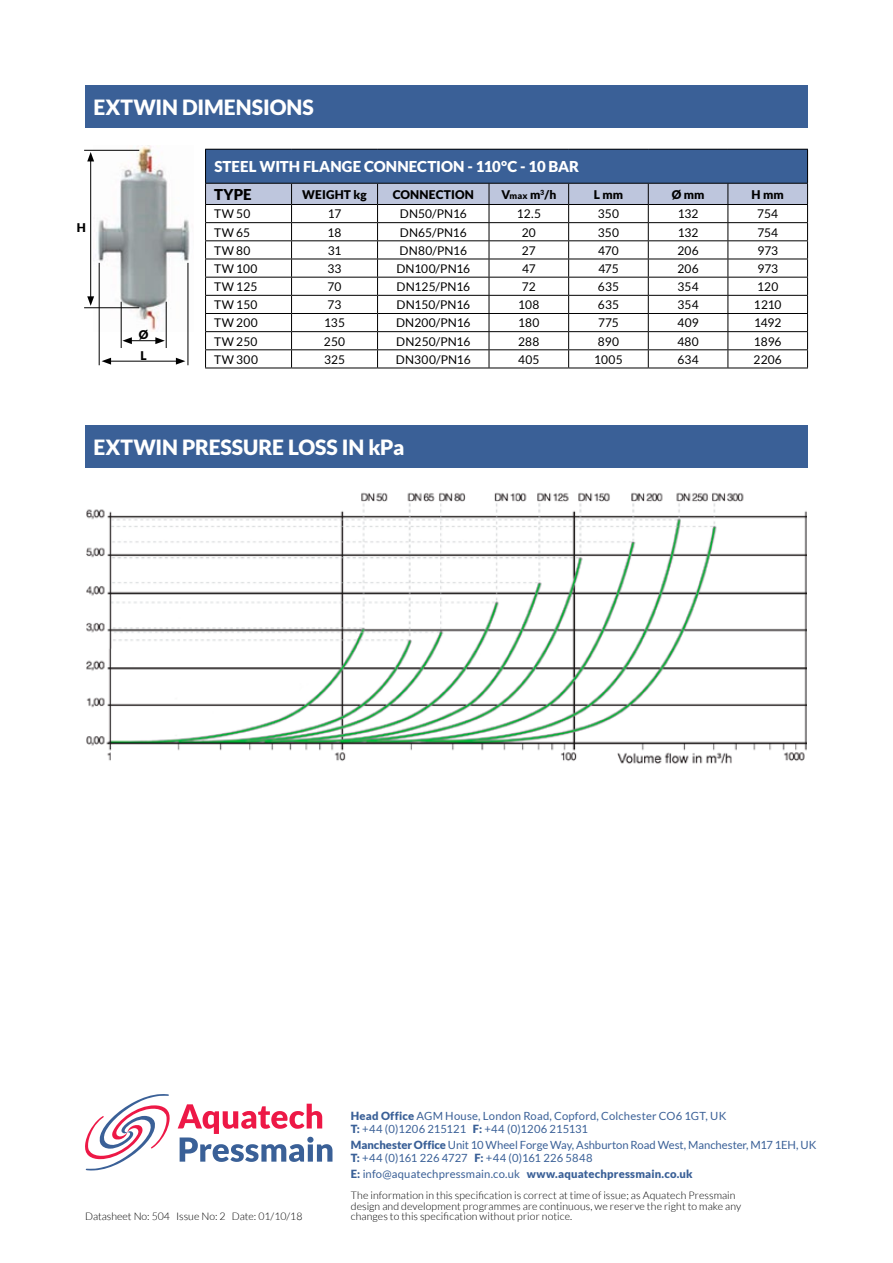
<style>
.page{position:relative;width:893px;height:1263px;background:#fff}
.page>*{position:absolute;margin:0;border:0;box-sizing:border-box;transform-origin:0 0}
.t1{font:900 21px "Lato";letter-spacing:-.005em;color:#fff}
.t2{font:900 15px "Lato";color:#fff}
.t3{font:900 15px "Lato";color:#000}
.t4{font:12px "Lato";letter-spacing:.01em;color:#000}
.t5{font:900 12px "Lato";letter-spacing:.01em;color:#000}
.t6{font:12px "Lato";letter-spacing:-.01em;color:#000}
.t7{font:11.25px/12.3px "Lato";letter-spacing:.005em;color:#3a6097}
.t8{font:900 11.25px "Lato";letter-spacing:.015em;color:#3a6097}
.t9{font:300 10.5px/10.5px "Lato";letter-spacing:.01em;color:#000}
.s1{font-size:9px}
.s2{font-weight:900}
.s3{font-weight:400}
</style>
<div class="page">
<svg style="left:85px;top:1094px;width:85px;height:76px"></svg>
<svg style="left:178px;top:1104px;width:154px;height:58px"></svg>
<img style="left:94px;top:146px;width:96px;height:185px">
<hr style="left:84px;top:150px;width:55px;height:1px;background:#000">
<hr style="left:84px;top:307px;width:55px;height:1px;background:#000">
<hr style="left:90px;top:159px;width:1px;height:140px;background:#000">
<svg style="left:87px;top:296px;width:7px;height:10px"></svg>
<svg style="left:87px;top:152px;width:7px;height:9px"></svg>
<hr style="left:188px;top:263px;width:1px;height:102px;background:#000">
<hr style="left:99px;top:263px;width:1px;height:102px;background:#000">
<hr style="left:121px;top:302px;width:1px;height:46px;background:#000">
<hr style="left:166px;top:302px;width:1px;height:46px;background:#000">
<svg style="left:122px;top:337px;width:43px;height:7px"></svg>
<hr style="left:109px;top:361px;width:69px;height:1px;background:#000">
<svg style="left:102px;top:358px;width:9px;height:7px"></svg>
<svg style="left:176px;top:358px;width:9px;height:7px"></svg>
<img style="left:86px;top:492px;width:721px;height:272px">
<div style="left:85px;top:85px;width:723px;height:43px;background:#3a6097"></div>
<div style="left:85px;top:425px;width:723px;height:43px;background:#3a6097"></div>
<div style="left:206px;top:149px;width:601px;height:34px;background:#3a6097"></div>
<hr style="left:205px;top:149px;width:87px;height:1px;background:#000">
<hr style="left:205px;top:150px;width:1px;height:33px;background:#000">
<hr style="left:292px;top:149px;width:86px;height:1px;background:#000">
<hr style="left:378px;top:149px;width:111px;height:1px;background:#000">
<hr style="left:489px;top:149px;width:80px;height:1px;background:#000">
<hr style="left:569px;top:149px;width:79px;height:1px;background:#000">
<hr style="left:648px;top:149px;width:80px;height:1px;background:#000">
<hr style="left:728px;top:149px;width:80px;height:1px;background:#000">
<hr style="left:807px;top:150px;width:1px;height:33px;background:#000">
<svg style="left:205px;top:183px;width:603px;height:185px"></svg>
<hr style="left:205px;top:368px;width:87px;height:1px;background:#000">
<hr style="left:292px;top:368px;width:86px;height:1px;background:#000">
<hr style="left:378px;top:368px;width:111px;height:1px;background:#000">
<hr style="left:489px;top:368px;width:80px;height:1px;background:#000">
<hr style="left:569px;top:368px;width:79px;height:1px;background:#000">
<hr style="left:648px;top:368px;width:80px;height:1px;background:#000">
<hr style="left:728px;top:368px;width:80px;height:1px;background:#000">
<h1 class="t1" style="left:94px;top:95px;width:222px">EXTWIN DIMENSIONS</h1>
<p class="t5" style="left:77px;top:220px;width:11px">H</p>
<p class="t5" style="left:139px;top:328px;width:11px">Ø</p>
<p class="t5" style="left:140px;top:348px;width:8px">L</p>
<p class="t2" style="left:214px;top:158px;width:366px">STEEL WITH FLANGE CONNECTION - 110°C - 10 BAR</p>
<p class="t3" style="left:214px;top:186px;width:39px">TYPE</p>
<p class="t5" style="left:302px;top:187px;width:66px">WEIGHT kg</p>
<p class="t5" style="left:393px;top:187px;width:83px">CONNECTION</p>
<p class="t5" style="left:501px;top:187px;width:56px">V<span class="s1">max</span> m<sup>3</sup>/h</p>
<p class="t5" style="left:594px;top:187px;width:31px">L mm</p>
<p class="t5" style="left:672px;top:187px;width:34px">Ø mm</p>
<p class="t5" style="left:752px;top:187px;width:34px">H mm</p>
<p class="t4" style="left:214px;top:207px;width:38px">TW 50</p>
<p class="t4" style="left:328px;top:207px;width:15px">17</p>
<p class="t4" style="left:400px;top:207px;width:69px">DN50/PN16</p>
<p class="t4" style="left:517px;top:207px;width:26px">12.5</p>
<p class="t4" style="left:598px;top:207px;width:23px">350</p>
<p class="t4" style="left:678px;top:207px;width:22px">132</p>
<p class="t4" style="left:757px;top:207px;width:22px">754</p>
<p class="t4" style="left:214px;top:226px;width:38px">TW 65</p>
<p class="t4" style="left:328px;top:226px;width:15px">18</p>
<p class="t4" style="left:400px;top:226px;width:68px">DN65/PN16</p>
<p class="t4" style="left:522px;top:226px;width:16px">20</p>
<p class="t4" style="left:598px;top:226px;width:23px">350</p>
<p class="t4" style="left:678px;top:226px;width:22px">132</p>
<p class="t4" style="left:757px;top:226px;width:22px">754</p>
<p class="t4" style="left:214px;top:244px;width:38px">TW 80</p>
<p class="t4" style="left:328px;top:244px;width:15px">31</p>
<p class="t4" style="left:400px;top:244px;width:69px">DN80/PN16</p>
<p class="t4" style="left:522px;top:244px;width:15px">27</p>
<p class="t4" style="left:598px;top:244px;width:22px">470</p>
<p class="t4" style="left:677px;top:244px;width:23px">206</p>
<p class="t4" style="left:757px;top:244px;width:22px">973</p>
<p class="t4" style="left:214px;top:262px;width:45px">TW 100</p>
<p class="t4" style="left:328px;top:262px;width:16px">33</p>
<p class="t6" style="left:396px;top:262px;width:75px">DN100/PN16</p>
<p class="t4" style="left:522px;top:262px;width:15px">47</p>
<p class="t4" style="left:598px;top:262px;width:22px">475</p>
<p class="t4" style="left:677px;top:262px;width:23px">206</p>
<p class="t4" style="left:757px;top:262px;width:22px">973</p>
<p class="t4" style="left:214px;top:280px;width:45px">TW 125</p>
<p class="t4" style="left:328px;top:280px;width:15px">70</p>
<p class="t4" style="left:396px;top:280px;width:75px">DN125/PN16</p>
<p class="t4" style="left:522px;top:280px;width:15px">72</p>
<p class="t4" style="left:598px;top:280px;width:23px">635</p>
<p class="t4" style="left:677px;top:280px;width:23px">354</p>
<p class="t4" style="left:757px;top:280px;width:23px">120</p>
<p class="t4" style="left:214px;top:298px;width:45px">TW 150</p>
<p class="t4" style="left:328px;top:298px;width:15px">73</p>
<p class="t4" style="left:396px;top:298px;width:75px">DN150/PN16</p>
<p class="t4" style="left:518px;top:298px;width:23px">108</p>
<p class="t4" style="left:598px;top:298px;width:23px">635</p>
<p class="t4" style="left:677px;top:298px;width:23px">354</p>
<p class="t4" style="left:754px;top:298px;width:29px">1210</p>
<p class="t4" style="left:214px;top:316px;width:45px">TW 200</p>
<p class="t4" style="left:324px;top:316px;width:22px">135</p>
<p class="t4" style="left:396px;top:316px;width:76px">DN200/PN16</p>
<p class="t4" style="left:518px;top:316px;width:23px">180</p>
<p class="t4" style="left:598px;top:316px;width:22px">775</p>
<p class="t4" style="left:677px;top:316px;width:23px">409</p>
<p class="t4" style="left:754px;top:316px;width:29px">1492</p>
<p class="t4" style="left:214px;top:335px;width:45px">TW 250</p>
<p class="t4" style="left:324px;top:335px;width:23px">250</p>
<p class="t4" style="left:396px;top:335px;width:76px">DN250/PN16</p>
<p class="t4" style="left:518px;top:335px;width:23px">288</p>
<p class="t4" style="left:598px;top:335px;width:23px">890</p>
<p class="t4" style="left:677px;top:335px;width:23px">480</p>
<p class="t4" style="left:754px;top:335px;width:29px">1896</p>
<p class="t4" style="left:214px;top:353px;width:46px">TW 300</p>
<p class="t4" style="left:324px;top:353px;width:23px">325</p>
<p class="t4" style="left:396px;top:353px;width:76px">DN300/PN16</p>
<p class="t4" style="left:518px;top:353px;width:23px">405</p>
<p class="t4" style="left:594px;top:353px;width:30px">1005</p>
<p class="t4" style="left:677px;top:353px;width:23px">634</p>
<p class="t4" style="left:754px;top:353px;width:30px">2206</p>
<h1 class="t1" style="left:94px;top:435px;width:312px">EXTWIN PRESSURE LOSS IN kPa</h1>
<p class="t7" style="left:351px;top:1110px;width:377px"><span class="s2">Head Office</span> AGM House, London Road, Copford, Colchester CO6 1GT, UK<br><span class="s2">T:</span> +44 (0)1206 215121 <span class="s2">F:</span> +44 (0)1206 215131</p>
<p class="t7" style="left:351px;top:1139px;width:467px"><span class="s2">Manchester Office</span> Unit 10 Wheel Forge Way, Ashburton Road West, Manchester, M17 1EH, UK<br><span class="s2">T:</span> +44 (0)161 226 4727 <span class="s2">F:</span> +44 (0)161 226 5848</p>
<p class="t8" style="left:351px;top:1167px;width:343px">E: <span class="s3">info@aquatechpressmain.co.uk</span> www.aquatechpressmain.co.uk</p>
<p class="t9" style="left:351px;top:1190px;width:392px">The information in this specification is correct at time of issue; as Aquatech Pressmain design and development programmes are continuous, we reserve the right to make any</p>
<p class="t9" style="left:85px;top:1211px;width:219px">Datasheet No: 504 Issue No: 2 Date: 01/10/18</p>
<p class="t9" style="left:351px;top:1211px;width:223px">changes to this specification without prior notice.</p>
</div>
